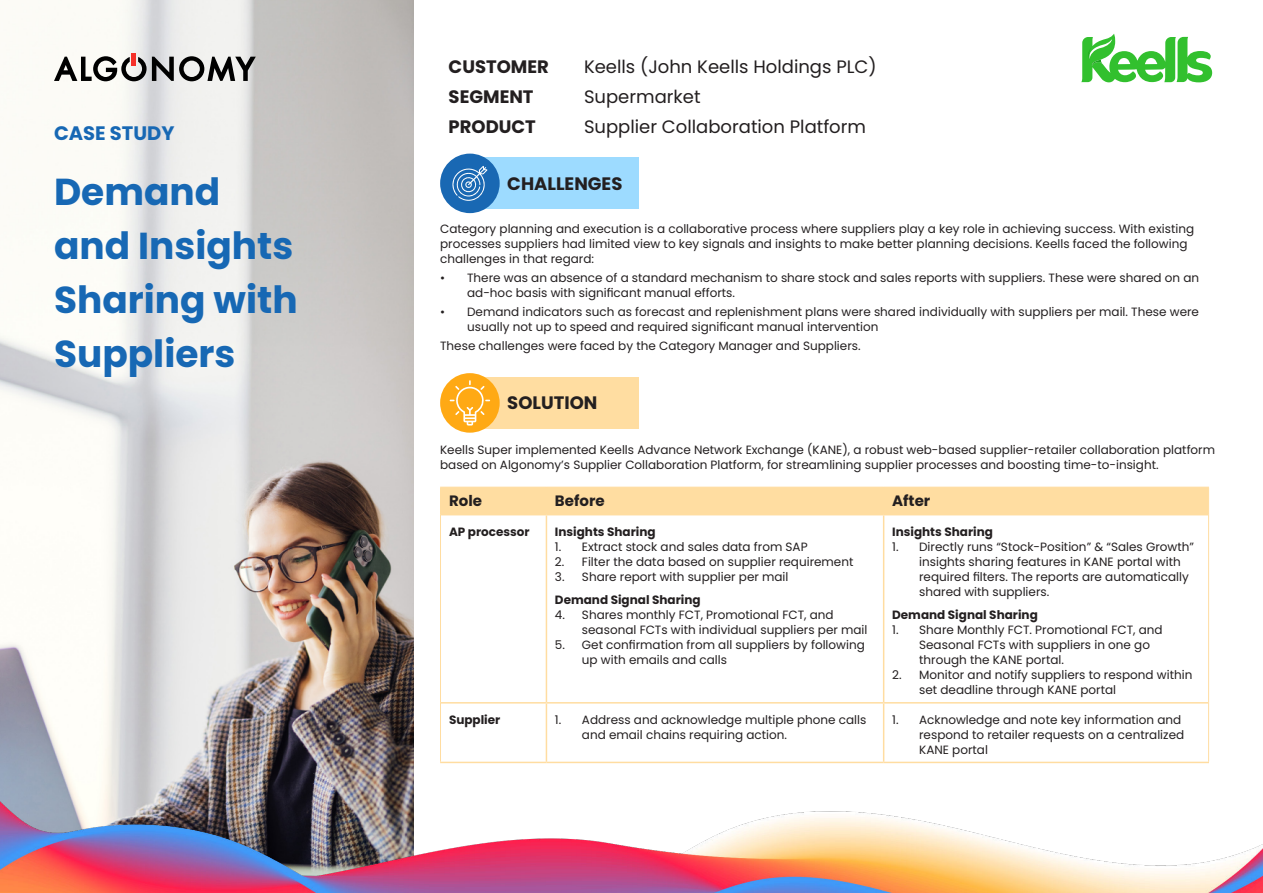
<style>
.page{position:relative;width:1263px;height:893px;background:#fff}
.page>*{position:absolute;margin:0;border:0;box-sizing:border-box;transform-origin:0 0}
.t1{font:700 37.5px/54px "Poppins";color:#1768b4}
.t2{font:700 19.5px "Poppins";color:#1768b4}
.t3{font:18px/29.7px "Poppins";color:#231f20}
.t4{font:700 18px/29.7px "Poppins";color:#231f20}
.t5{font:700 15px "Poppins";color:#231f20}
.t6{font:12px/15px "Poppins";color:#231f20}
.t7{font:700 12px "Poppins";color:#231f20}
</style>
<div class="page">
<img style="left:0;top:0;width:413px;height:714px">
<img style="left:0;top:714px;width:1263px;height:179px">
<hr style="left:132px;top:53px;width:4px;height:13px;background:#f53029">
<svg style="left:54px;top:56px;width:202px;height:25px"></svg>
<div style="left:482px;top:157px;width:157px;height:52px;background:#9ddbff"></div>
<div style="left:482px;top:377px;width:157px;height:52px;background:#ffdda1"></div>
<hr style="left:440px;top:515px;width:1px;height:188px;background:#ffdda1">
<hr style="left:1208px;top:515px;width:1px;height:188px;background:#ffdda1">
<hr style="left:440px;top:703px;width:1px;height:59px;background:#ffdda1">
<hr style="left:1208px;top:703px;width:1px;height:59px;background:#ffdda1">
<div style="left:440px;top:487px;width:769px;height:28px;background:#ffdda1"></div>
<hr style="left:441px;top:514px;width:105px;height:1px;background:#ffdda1">
<hr style="left:546px;top:514px;width:338px;height:1px;background:#ffdda1">
<hr style="left:546px;top:515px;width:1px;height:187px;background:#ffdda1">
<hr style="left:884px;top:514px;width:324px;height:1px;background:#ffdda1">
<hr style="left:883px;top:515px;width:1px;height:187px;background:#ffdda1">
<hr style="left:441px;top:702px;width:105px;height:2px;background:#ffdda1">
<hr style="left:546px;top:702px;width:338px;height:2px;background:#ffdda1">
<hr style="left:546px;top:704px;width:1px;height:58px;background:#ffdda1">
<hr style="left:884px;top:702px;width:324px;height:2px;background:#ffdda1">
<hr style="left:883px;top:704px;width:1px;height:58px;background:#ffdda1">
<hr style="left:440px;top:762px;width:106px;height:1px;background:#ffdda1">
<hr style="left:546px;top:762px;width:338px;height:1px;background:#ffdda1">
<hr style="left:884px;top:762px;width:325px;height:1px;background:#ffdda1">
<div style="left:440px;top:154px;width:60px;height:59px;background:#1968b3;border-radius:50%"></div>
<svg style="left:452px;top:166px;width:35px;height:35px"></svg>
<div style="left:440px;top:373px;width:60px;height:60px;background:#ffa914;border-radius:50%"></div>
<svg style="left:450px;top:380px;width:40px;height:46px"></svg>
<svg style="left:1081px;top:34px;width:131px;height:49px"></svg>
<h2 class="t2" style="left:54px;top:122px;width:122px">CASE STUDY</h2>
<h1 class="t1" style="left:54px;top:165px;width:245px">Demand and Insights<br>Sharing with<br>Suppliers</h1>
<h3 class="t4" style="left:449px;top:52px;width:102px">CUSTOMER<br>SEGMENT</h3>
<h3 class="t4" style="left:449px;top:111px;width:89px">PRODUCT</h3>
<h3 class="t3" style="left:584px;top:52px;width:294px">Keells (John Keells Holdings PLC)<br>Supermarket<br>Supplier Collaboration Platform</h3>
<h3 class="t4" style="left:507px;top:169px;width:117px">CHALLENGES</h3>
<p class="t6" style="left:440px;top:221px;width:755px">Category planning and execution is a collaborative process where suppliers play a key role in achieving success. With existing processes suppliers had limited view to key signals and insights to make better planning decisions. Keells faced the following challenges in that regard:</p>
<p class="t6" style="left:467px;top:270px;width:733px;text-indent:-27px">• There was an absence of a standard mechanism to share stock and sales reports with suppliers. These were shared on an ad-hoc basis with significant manual efforts.</p>
<p class="t6" style="left:467px;top:305px;width:733px;text-indent:-27px">• Demand indicators such as forecast and replenishment plans were shared individually with suppliers per mail. These were usually not up to speed and required significant manual intervention</p>
<p class="t6" style="left:440px;top:339px;width:422px">These challenges were faced by the Category Manager and Suppliers.</p>
<h3 class="t4" style="left:507px;top:388px;width:92px">SOLUTION</h3>
<p class="t6" style="left:440px;top:442px;width:776px">Keells Super implemented Keells Advance Network Exchange (KANE), a robust web-based supplier-retailer collaboration platform based on Algonomy’s Supplier Collaboration Platform, for streamlining supplier processes and boosting time-to-insight.</p>
<p class="t5" style="left:449px;top:492px;width:34px">Role</p>
<p class="t5" style="left:555px;top:492px;width:51px">Before</p>
<p class="t5" style="left:892px;top:492px;width:40px">After</p>
<p class="t7" style="left:449px;top:525px;width:82px">AP processor</p>
<p class="t7" style="left:555px;top:525px;width:102px">Insights Sharing</p>
<p class="t6" style="left:555px;top:539px;width:254px">1. Extract stock and sales data from SAP</p>
<p class="t6" style="left:555px;top:554px;width:300px">2. Filter the data based on supplier requirement</p>
<p class="t6" style="left:555px;top:569px;width:235px">3. Share report with supplier per mail</p>
<p class="t7" style="left:555px;top:593px;width:147px">Demand Signal Sharing</p>
<p class="t6" style="left:582px;top:608px;width:287px;text-indent:-27px">4. Shares monthly FCT, Promotional FCT, and seasonal FCTs with individual suppliers per mail</p>
<p class="t6" style="left:582px;top:638px;width:284px;text-indent:-27px">5. Get confirmation from all suppliers by following up with emails and calls</p>
<p class="t7" style="left:892px;top:525px;width:102px">Insights Sharing</p>
<p class="t6" style="left:919px;top:539px;width:276px;text-indent:-27px">1. Directly runs “Stock-Position” &amp; “Sales Growth” insights sharing features in KANE portal with required filters. The reports are automatically shared with suppliers.</p>
<p class="t7" style="left:892px;top:608px;width:147px">Demand Signal Sharing</p>
<p class="t6" style="left:919px;top:623px;width:245px;text-indent:-27px">1. Share Monthly FCT. Promotional FCT, and<br>Seasonal FCTs with suppliers in one go through the KANE portal.</p>
<p class="t6" style="left:919px;top:668px;width:275px;text-indent:-27px">2. Monitor and notify suppliers to respond within set deadline through KANE portal</p>
<p class="t7" style="left:449px;top:713px;width:53px">Supplier</p>
<p class="t6" style="left:582px;top:712px;width:286px;text-indent:-27px">1. Address and acknowledge multiple phone calls and email chains requiring action.</p>
<p class="t6" style="left:919px;top:712px;width:267px;text-indent:-27px">1. Acknowledge and note key information and respond to retailer requests on a centralized<br>KANE portal</p>
</div>
